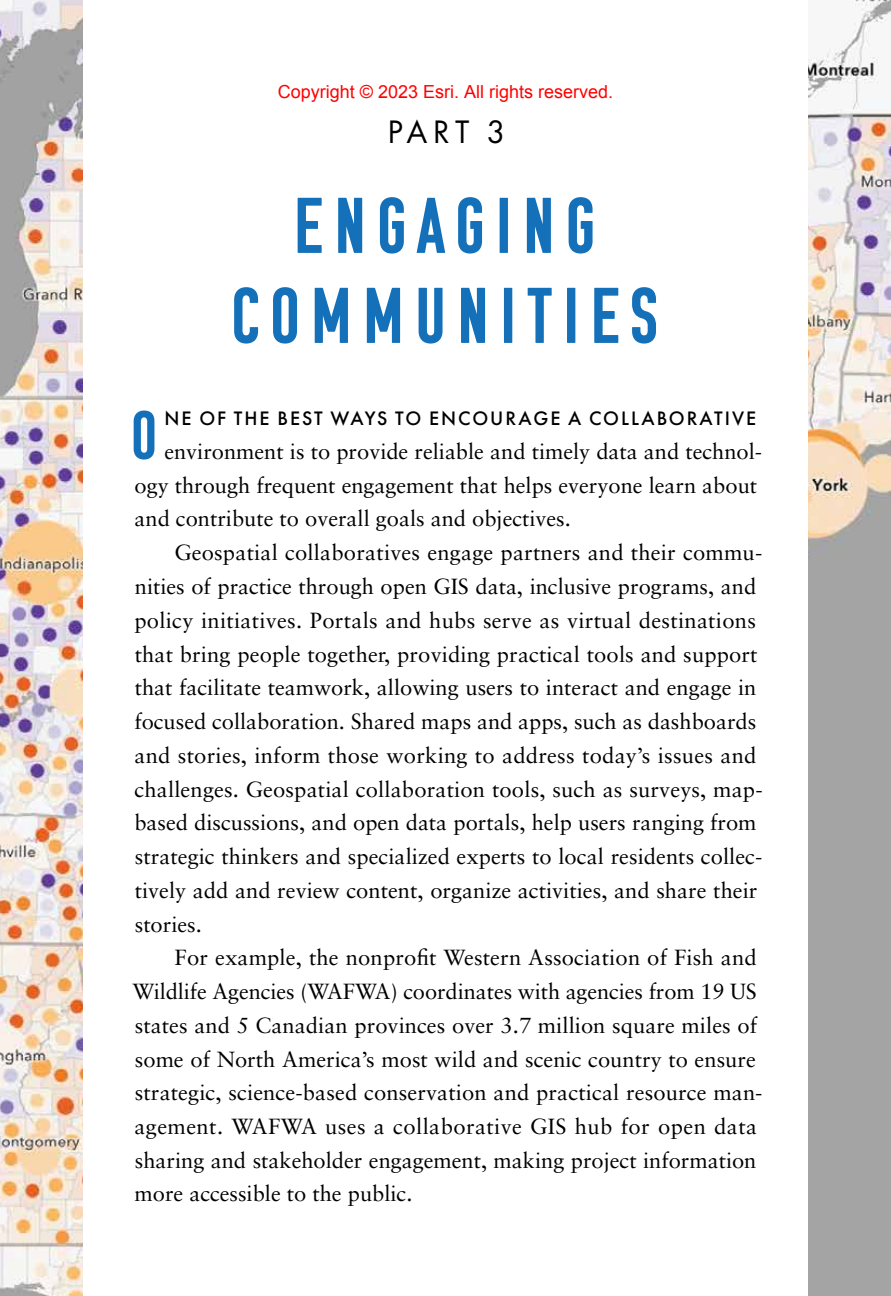
<style>
.page{position:relative;width:891px;height:1296px;background:#fff}
.page>*{position:absolute;margin:0;border:0;box-sizing:border-box;transform-origin:0 0}
.t1{font:78.75px/90px "Komu B";letter-spacing:.15em;color:#1471b9;text-align:center}
.t2{font:68.4px "Komu B";color:#1471b9}
.t3{font:33.75px "Futura PT";color:#000}
.t4{font:22.05px/33.8px "Sabon LT Pro";color:#000}
.t5{font:500 20.25px "Futura PT";letter-spacing:.1em;color:#000}
.t6{font:18px "Arial";color:#f00}
</style>
<div class="page">
<img style="left:0;top:0;width:891px;height:1296px">
<div style="left:83px;top:0;width:725px;height:1296px;background:#fff"></div>
<p class="t6" style="left:278px;top:80px;width:337px">Copyright © 2023 Esri. All rights reserved.</p>
<h3 class="t3" style="left:388px;top:111px;width:117px">PART 3</h3>
<h1 class="t1" style="left:232px;top:180px;width:427px">ENGAGING<br>COMMUNITIES</h1>
<h2 class="t2" style="left:132px;top:398px;width:26px">O</h2>
<p class="t5" style="left:165px;top:406px;width:593px">NE OF THE BEST WAYS TO ENCOURAGE A COLLABORATIVE</p>
<p class="t4" style="left:135px;top:434px;width:629px;text-indent:30px">environment is to provide reliable and timely data and technol&shy;ogy through frequent engagement that helps everyone learn about and contribute to overall goals and objectives.</p>
<p class="t4" style="left:134px;top:535px;width:630px;text-indent:40px">Geospatial collaboratives engage partners and their commu&shy;nities of practice through open GIS data, inclusive programs, and policy initiatives. Portals and hubs serve as virtual destinations that bring people together, providing practical tools and support that facilitate teamwork, allowing users to interact and engage in focused collaboration. Shared maps and apps, such as dashboards and stories, inform those working to address today’s issues and challenges. Geospatial collaboration tools, such as surveys, map&shy;based discussions, and open data portals, help users ranging from strategic thinkers and specialized experts to local residents collec&shy;tively add and review content, organize activities, and share their stories.</p>
<p class="t4" style="left:132px;top:940px;width:631px;text-indent:42px">For example, the nonprofit Western Association of Fish and Wildlife Agencies (WAFWA) coordinates with agencies from 19 US states and 5 Canadian provinces over 3.7 million square miles of some of North America’s most wild and scenic country to ensure strategic, science-based conservation and practical resource man&shy;agement. WAFWA uses a collaborative GIS hub for open data sharing and stakeholder engagement, making project information more accessible to the public.</p>
</div>
